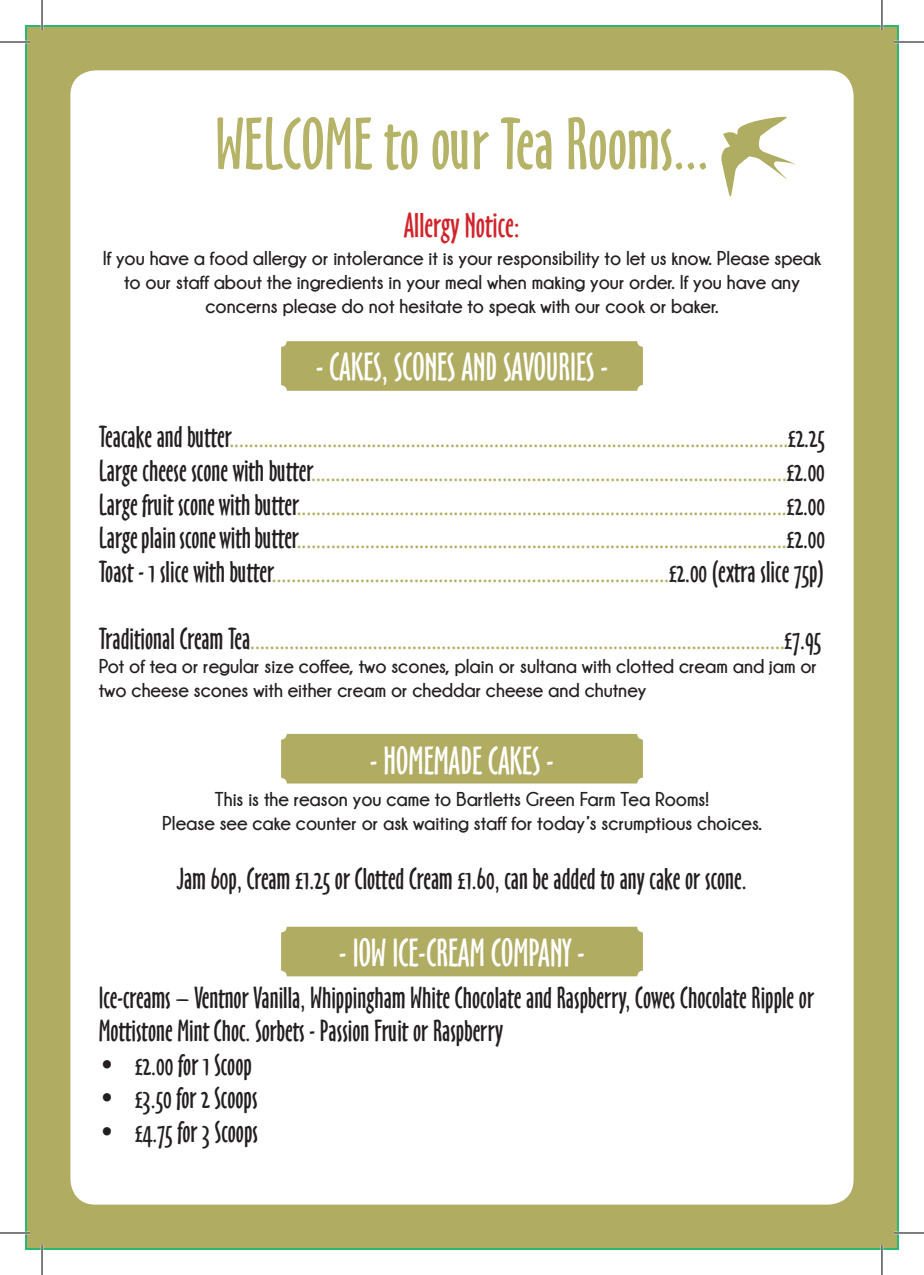
<style>
.page{position:relative;width:924px;height:1275px;background:#fff}
.page>*{position:absolute;margin:0;border:0;box-sizing:border-box;transform-origin:0 0}
.t1{font:68px "Oz Handicraft BT";color:#b5b368}
.t2{font:36px "Oz Handicraft BT";color:#fff}
.t3{font:32px "Oz Handicraft BT";color:#d1232a}
.t4{font:28px "Oz Handicraft BT";color:#b0ac62}
.t5{font:28px/33.6px "Oz Handicraft BT";color:#231f20}
.t6{font:700 20px/24px "Champagne&Limousines";color:#231f20;text-align:center}
.s1{color:#231f20}
</style>
<div class="page">
<div style="left:25px;top:25px;width:873px;height:1225px;background:#b0ac62;border:2px solid #2bb673"></div>
<div style="left:71px;top:71px;width:781px;height:1132px;background:#fff;border-radius:24px"></div>
<div style="left:281px;top:926px;width:361px;height:50px;background:#b0ac62;border-radius:6px"></div>
<div style="left:281px;top:734px;width:361px;height:49px;background:#b0ac62;border-radius:6px"></div>
<div style="left:281px;top:341px;width:361px;height:50px;background:#b0ac62;border-radius:6px"></div>
<svg style="left:721px;top:117px;width:74px;height:80px"></svg>
<hr style="left:0;top:41px;width:30px;height:2px;background:#fff">
<hr style="left:893px;top:41px;width:30px;height:2px;background:#fff">
<hr style="left:0;top:1231px;width:30px;height:3px;background:#fff">
<hr style="left:893px;top:1231px;width:30px;height:3px;background:#fff">
<hr style="left:41px;top:0;width:2px;height:30px;background:#fff">
<hr style="left:41px;top:1245px;width:2px;height:30px;background:#fff">
<hr style="left:880px;top:0;width:2px;height:30px;background:#fff">
<hr style="left:880px;top:1245px;width:2px;height:30px;background:#fff">
<hr style="left:0;top:42px;width:30px;height:1px;background:#000">
<hr style="left:893px;top:42px;width:30px;height:1px;background:#000">
<hr style="left:0;top:1232px;width:30px;height:1px;background:#000">
<hr style="left:893px;top:1232px;width:30px;height:1px;background:#000">
<hr style="left:42px;top:0;width:1px;height:30px;background:#000">
<hr style="left:42px;top:1245px;width:1px;height:30px;background:#000">
<hr style="left:881px;top:0;width:1px;height:30px;background:#000">
<hr style="left:881px;top:1245px;width:1px;height:30px;background:#000">
<p class="t1" style="left:215px;top:105px;width:495px">WELCOME to our Tea Rooms...</p>
<p class="t3" style="left:404px;top:207px;width:117px">Allergy Notice:</p>
<p class="t6" style="left:103px;top:246px;width:719px">If you have a food allergy or intolerance it is your responsibility to let us know. Please speak to our staff about the ingredients in your meal when making your order. If you have any concerns please do not hesitate to speak with our cook or baker.</p>
<p class="t2" style="left:316px;top:346px;width:293px">- CAKES, SCONES AND SAVOURIES -</p>
<p class="t4" style="left:99px;top:421px;width:727px"><span class="s1">Teacake and butter</span>..................................................................................................................<span class="s1">£2.25</span></p>
<p class="t4" style="left:99px;top:454px;width:727px"><span class="s1">Large cheese scone with butter</span>.................................................................................................<span class="s1">£2.00</span></p>
<p class="t4" style="left:99px;top:488px;width:727px"><span class="s1">Large fruit scone with butter</span>....................................................................................................<span class="s1">£2.00</span></p>
<p class="t4" style="left:99px;top:522px;width:727px"><span class="s1">Large plain scone with butter</span>....................................................................................................<span class="s1">£2.00</span></p>
<p class="t4" style="left:99px;top:555px;width:726px"><span class="s1">Toast - 1 slice with butter</span>.................................................................................<span class="s1">£2.00 (extra slice 75p)</span></p>
<p class="t4" style="left:99px;top:622px;width:723px"><span class="s1">Traditional Cream Tea</span>.............................................................................................................<span class="s1">£7.95</span></p>
<p class="t6" style="left:99px;top:654px;width:719px;text-align:left">Pot of tea or regular size coffee, two scones, plain or sultana with clotted cream and jam or two cheese scones with either cream or cheddar cheese and chutney</p>
<p class="t2" style="left:370px;top:740px;width:185px">- HOMEMADE CAKES -</p>
<p class="t6" style="left:215px;top:786px;width:495px">This is the reason you came to Bartletts Green Farm Tea Rooms!</p>
<p class="t6" style="left:162px;top:810px;width:601px">Please see cake counter or ask waiting staff for today’s scrumptious choices.</p>
<p class="t5" style="left:177px;top:862px;width:570px">Jam 60p, Cream £1.25 or Clotted Cream £1.60, can be added to any cake or scone.</p>
<p class="t2" style="left:339px;top:932px;width:247px">- IOW ICE-CREAM COMPANY -</p>
<p class="t5" style="left:99px;top:981px;width:716px">Ice-creams – Ventnor Vanilla, Whippingham White Chocolate and Raspberry, Cowes Chocolate Ripple or<br>Mottistone Mint Choc. Sorbets - Passion Fruit or Raspberry</p>
<p class="t5" style="left:99px;top:1048px;width:154px">• £2.00 for 1 Scoop</p>
<p class="t5" style="left:99px;top:1081px;width:160px">• £3.50 for 2 Scoops</p>
<p class="t5" style="left:99px;top:1115px;width:161px">• £4.75 for 3 Scoops</p>
</div>
